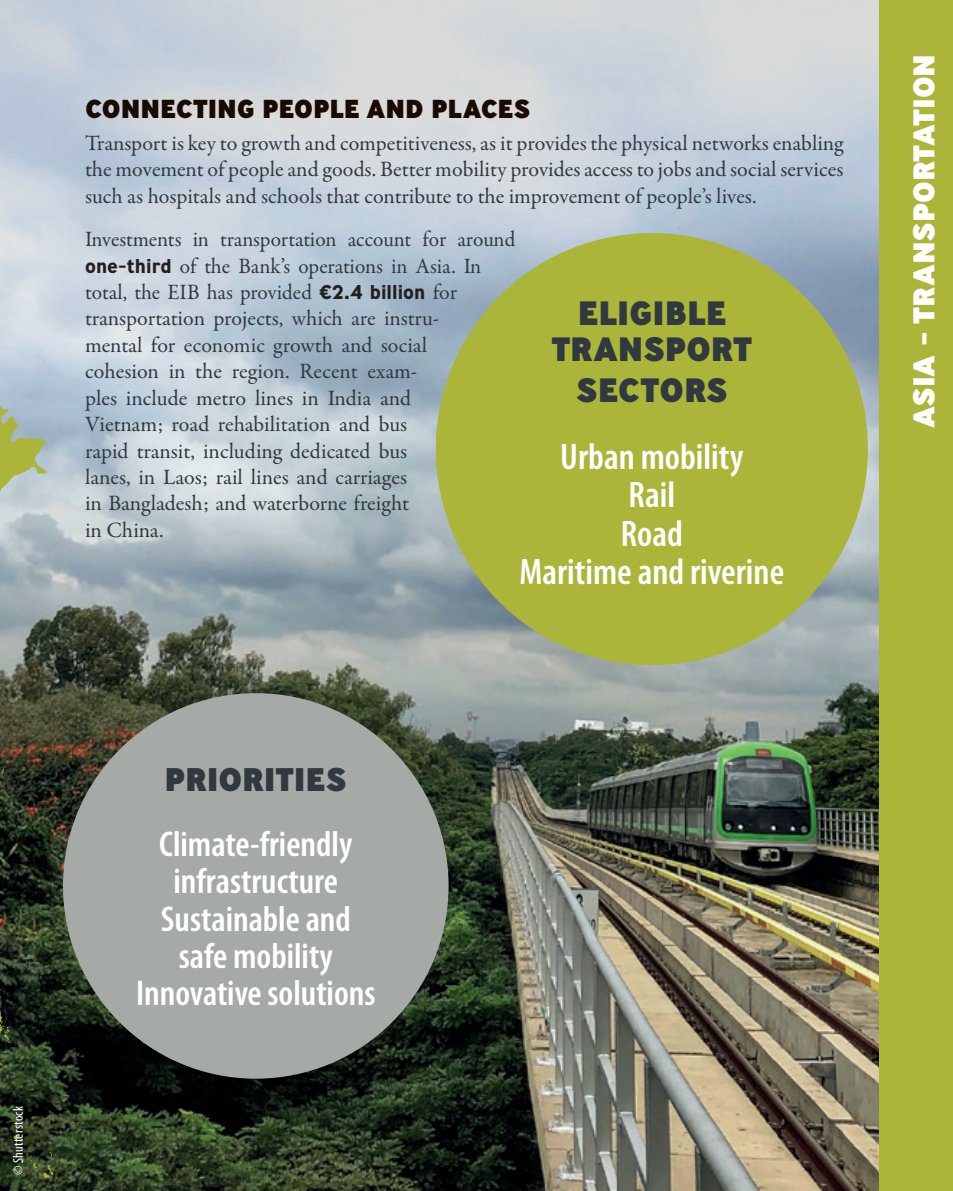
<style>
.page{position:relative;width:953px;height:1191px;background:#fff}
.page>*{position:absolute;margin:0;border:0;box-sizing:border-box;transform-origin:0 0}
.t1{font:600 condensed 37px/38.4px "Myriad Pro";color:#fff;text-align:center}
.t2{font:600 condensed 36px/37.2px "Myriad Pro";color:#fff;text-align:center}
.t3{font:800 33.8px/36.2px "Ministry";color:#313940;text-align:center}
.t4{font:800 32.8px "Ministry";color:#313940}
.t5{font:800 30px "Ministry";color:#fff}
.t6{font:800 26px "Ministry";color:#190b00}
.t7{font:22px/26.4px "Garamond Premr Pro";color:#313940;text-align:justify}
.t8{font:condensed 14px "Myriad Pro";letter-spacing:.02em;color:#fff}
.s1{font-family:"Ministry";font-weight:700;font-size:20px;color:#231f20}
</style>
<div class="page">
<img style="left:0;top:0;width:879px;height:1191px">
<svg style="left:0;top:234px;width:58px;height:957px;background:#687267"></svg>
<div style="left:879px;top:0;width:73px;height:1191px;background:#abb53a"></div>
<div style="left:436px;top:233px;width:431px;height:432px;background:#abb53a;border-radius:50%"></div>
<div style="left:63px;top:693px;width:385px;height:385px;background:#a6aaa6;border-radius:50%"></div>
<p class="t6" style="left:85px;top:91px;width:447px">CONNECTING PEOPLE AND PLACES</p>
<p class="t7" style="left:85px;top:130px;width:759px">Transport is key to growth and competitiveness, as it provides the physical networks enabling the movement of people and goods. Better mobility provides access to jobs and social services such as hospitals and schools that contribute to the improvement of people’s lives.</p>
<p class="t7" style="left:85px;top:227px;width:432px;text-align:left">Investments in transportation account for around <span class="s1">one-third</span> of the Bank’s operations in Asia. In total, the EIB has provided <span class="s1">€2.4 billion</span> for transportation projects, which are instru-<br>mental for economic growth and social<br>cohesion in the region. Recent exam-<br>ples include metro lines in India and<br>Vietnam; road rehabilitation and bus<br>rapid transit, including dedicated bus<br>lanes, in Laos; rail lines and carriages<br>in Bangladesh; and waterborne freight<br>in China.</p>
<h3 class="t3" style="left:551px;top:294px;width:202px">ELIGIBLE<br>TRANSPORT</h3>
<h3 class="t3" style="left:576px;top:371px;width:153px">SECTORS</h3>
<h1 class="t1" style="left:519px;top:438px;width:266px">Urban mobility<br>Rail<br>Road<br>Maritime and riverine</h1>
<h3 class="t5" style="left:903px;top:428px;width:376px;rotate:-90deg">ASIA - TRANSPORTATION</h3>
<p class="t8" style="left:11px;top:1174px;width:70px;rotate:-90deg">© Shutterstock</p>
<h3 class="t4" style="left:165px;top:757px;width:184px">PRIORITIES</h3>
<h2 class="t2" style="left:136px;top:826px;width:241px">Climate-friendly infrastructure<br>Sustainable and safe mobility<br>Innovative solutions</h2>
</div>
